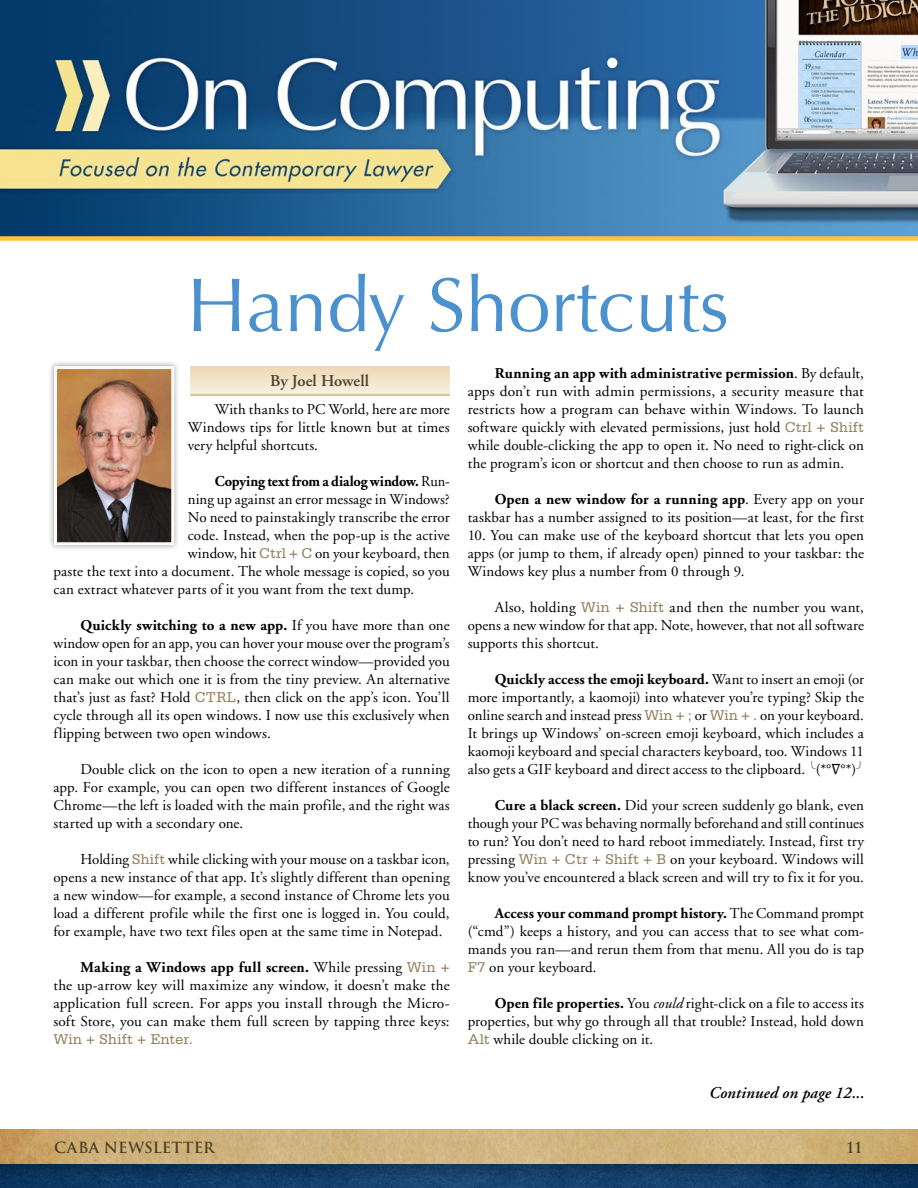
<style>
.page{position:relative;width:918px;height:1188px;background:#fff}
.page>*{position:absolute;margin:0;border:0;box-sizing:border-box;transform-origin:0 0}
.t1{font:76.5px "Optima";color:#4a91ce}
.t2{font:italic 600 16.5px "Adobe Garamond";letter-spacing:.005em;color:#000}
.t3{font:600 16.5px "Adobe Garamond";color:#4b402a}
.t4{font:15px/18px "Adobe Garamond";letter-spacing:.005em;color:#000;text-align:justify}
.t5{font:700 15px "Adobe Garamond";letter-spacing:-.01em;color:#000;scale:.96 1}
.t6{font:700 15px "Trajan Pro";letter-spacing:.01em;color:#4b402a}
.t7{font:15px "Serifa";letter-spacing:.005em;color:#947e59}
.s1{font-weight:400}
.s2{font-family:"Serifa";color:#947e59}
.s3{font-weight:700}
.s4{font-family:"MS Gothic"}
.s5{font-family:"Cambria Math"}
.s6{font-style:italic}
</style>
<div class="page">
<img style="left:0;top:1179px;width:918px;height:9px">
<div style="left:0;top:1128px;width:918px;height:51px;background:#000;opacity:.2"></div>
<img style="left:0;top:1130px;width:918px;height:34px">
<img style="left:0;top:0;width:918px;height:241px">
<div style="left:190px;top:366px;width:260px;height:28px;background:linear-gradient(to bottom,#ecd8b3,#f7efe1)"></div>
<hr style="left:190px;top:394px;width:260px;height:2px;background:#dbc79d">
<div style="left:48px;top:360px;width:133px;height:191px;background:#000;opacity:.39"></div>
<img style="left:52px;top:365px;width:124px;height:182px">
<h1 class="t1" style="left:187px;top:261px;width:544px">Handy Shortcuts</h1>
<p class="t3" style="left:270px;top:371px;width:100px">By Joel Howell</p>
<p class="t4" style="left:188px;top:401px;width:264px;text-indent:27px">With thanks to PC World, here are more Windows tips for little known but at times very helpful shortcuts.</p>
<p class="t5" style="left:215px;top:473px;width:246px">Copying text from a dialog window. <span class="s1">Run-</span></p>
<p class="t4" style="left:188px;top:491px;width:263px">ning up against an error message in Windows?</p>
<p class="t4" style="left:188px;top:509px;width:263px">No need to painstakingly transcribe the error</p>
<p class="t4" style="left:188px;top:527px;width:263px">code. Instead, when the pop-up is the active</p>
<p class="t4" style="left:188px;top:545px;width:263px">window, hit <span class="s2">Ctrl + C</span> on your keyboard, then</p>
<p class="t4" style="left:53px;top:563px;width:398px">paste the text into a document. The whole message is copied, so you</p>
<p class="t4" style="left:53px;top:581px;width:362px">can extract whatever parts of it you want from the text dump.</p>
<p class="t4" style="left:53px;top:617px;width:398px;text-indent:27px"><span class="s3">Quickly switching to a new app.</span> If you have more than one window open for an app, you can hover your mouse over the program’s icon in your taskbar, then choose the correct window—provided you can make out which one it is from the tiny preview. An alternative that’s just as fast? Hold <span class="s2">CTRL</span>, then click on the app’s icon. You’ll cycle through all its open windows. I now use this exclusively when flipping between two open windows.</p>
<p class="t4" style="left:53px;top:761px;width:398px;text-indent:27px">Double click on the icon to open a new iteration of a running app. For example, you can open two different instances of Google Chrome—the left is loaded with the main profile, and the right was started up with a secondary one.</p>
<p class="t4" style="left:53px;top:851px;width:398px;text-indent:27px">Holding <span class="s2">Shift</span> while clicking with your mouse on a taskbar icon, opens a new instance of that app. It’s slightly different than opening a new window—for example, a second instance of Chrome lets you load a different profile while the first one is logged in. You could, for example, have two text files open at the same time in Notepad.</p>
<p class="t4" style="left:53px;top:959px;width:398px;text-indent:27px"><span class="s3">Making a Windows app full screen.</span> While pressing <span class="s2">Win + </span>the up-arrow key will maximize any window, it doesn’t make the application full screen. For apps you install through the Micro&shy;soft Store, you can make them full screen by tapping three keys:</p>
<p class="t7" style="left:53px;top:1031px;width:141px">Win + Shift + Enter.</p>
<p class="t4" style="left:468px;top:365px;width:398px;text-indent:27px"><span class="s3">Running an app with administrative permission</span>. By default, apps don’t run with admin permissions, a security measure that restricts how a program can behave within Windows. To launch software quickly with elevated permissions, just hold <span class="s2">Ctrl + Shift </span>while double-clicking the app to open it. No need to right-click on the program’s icon or shortcut and then choose to run as admin.</p>
<p class="t4" style="left:468px;top:491px;width:398px;text-align:right"><span class="s3">Open a new window for a running app</span>. Every app on your taskbar has a number assigned to its position—at least, for the first</p>
<p class="t4" style="left:468px;top:527px;width:398px">10. You can make use of the keyboard shortcut that lets you open apps (or jump to them, if already open) pinned to your taskbar: the Windows key plus a number from 0 through 9.</p>
<p class="t4" style="left:468px;top:599px;width:398px;text-indent:27px">Also, holding <span class="s2">Win + Shift</span> and then the number you want, opens a new window for that app. Note, however, that not all software supports this shortcut.</p>
<p class="t4" style="left:468px;top:671px;width:398px;text-indent:27px"><span class="s3">Quickly access the emoji keyboard.</span> Want to insert an emoji (or more importantly, a kaomoji) into whatever you’re typing? Skip the online search and instead press <span class="s2">Win + ;</span> or <span class="s2">Win + .</span> on your keyboard.<br>It brings up Windows’ on-screen emoji keyboard, which includes a kaomoji keyboard and special characters keyboard, too. Windows 11 also gets a GIF keyboard and direct access to the clipboard. <span class="s4">╰</span>(*°<span class="s5">∇</span>°*)<span class="s4">╯</span></p>
<p class="t4" style="left:468px;top:797px;width:398px;text-indent:27px"><span class="s3">Cure a black screen.</span> Did your screen suddenly go blank, even though your PC was behaving normally beforehand and still continues to run? You don’t need to hard reboot immediately. Instead, first try pressing <span class="s2">Win + Ctr + Shift + B</span> on your keyboard. Windows will know you’ve encountered a black screen and will try to fix it for you.</p>
<p class="t4" style="left:468px;top:905px;width:398px;text-indent:27px"><span class="s3">Access your command prompt history.</span> The Command prompt (“cmd”) keeps a history, and you can access that to see what com&shy;mands you ran—and rerun them from that menu. All you do is tap <span class="s2">F7</span> on your keyboard.</p>
<p class="t4" style="left:468px;top:995px;width:398px;text-indent:27px"><span class="s3">Open file properties.</span> You <span class="s6">could</span> right-click on a file to access its properties, but why go through all that trouble? Instead, hold down <span class="s2">Alt</span> while double clicking on it.</p>
<p class="t2" style="left:708px;top:1084px;width:157px">Continued on page 12...</p>
<p class="t6" style="left:54px;top:1138px;width:162px">CABA NEWSLETTER</p>
<p class="t6" style="left:846px;top:1138px;width:19px">11</p>
</div>
